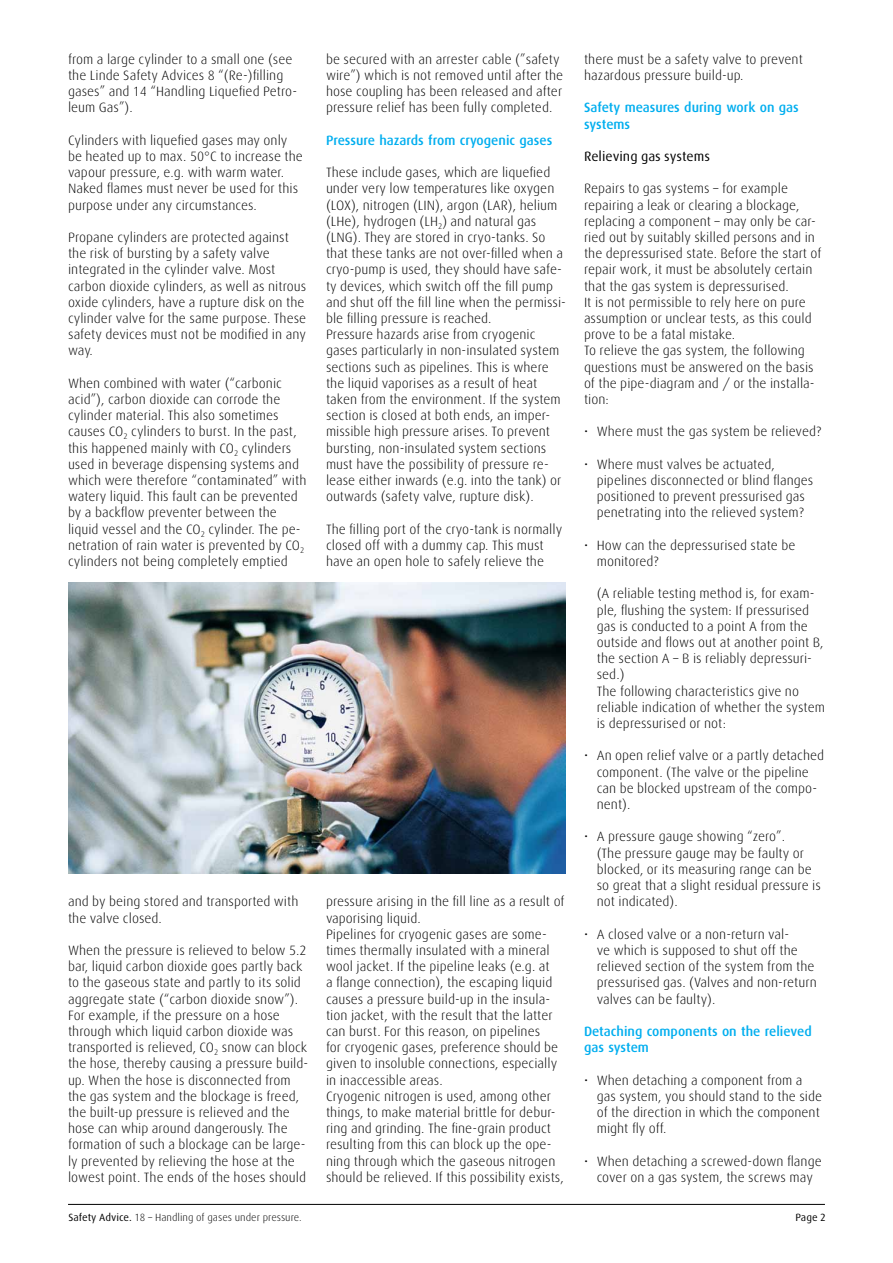
<style>
.page{position:relative;width:893px;height:1263px;background:#fff}
.page>*{position:absolute;margin:0;border:0;box-sizing:border-box;transform-origin:0 0}
.t1{font:300 13.5px/16.2px "Linde Dax";color:#000}
.t2{font:500 13.5px/16.2px "Linde Dax";color:#00aeef}
.t3{font:13.5px "Linde Dax";color:#000}
.t4{font:300 10.5px "Linde Dax";color:#000}
.t5{font:10.5px "Linde Dax";color:#000}
.s1{font-weight:400}
</style>
<div class="page">
<img style="left:68px;top:582px;width:498px;height:292px">
<hr style="left:68px;top:1204px;width:757px;height:1px;background:#000">
<p class="t1" style="left:68px;top:51px;width:231px">from a large cylinder to a small one (see the Linde Safety Advices 8 “(Re-)filling gases” and 14 “Handling Liquefied Petro&shy;leum Gas”).</p>
<p class="t1" style="left:68px;top:132px;width:236px">Cylinders with liquefied gases may only be heated up to max. 50°C to increase the vapour pressure, e.g. with warm water.<br>Naked flames must never be used for this purpose under any circumstances.</p>
<p class="t1" style="left:68px;top:229px;width:240px">Propane cylinders are protected against the risk of bursting by a safety valve integrated in the cylinder valve. Most carbon dioxide cylinders, as well as nitrous oxide cylinders, have a rupture disk on the cylinder valve for the same purpose. These safety devices must not be modified in any way.</p>
<p class="t1" style="left:68px;top:375px;width:240px">When combined with water (“carbonic acid”), carbon dioxide can corrode the cylinder material. This also sometimes causes CO<sub>2</sub> cylinders to burst. In the past, this happened mainly with CO<sub>2</sub> cylinders used in beverage dispensing systems and which were therefore “contaminated” with watery liquid. This fault can be prevented by a backflow preventer between the liquid vessel and the CO<sub>2</sub> cylinder. The pe&shy;netration of rain water is prevented by CO<sub>2 </sub>cylinders not being completely emptied</p>
<p class="t1" style="left:326px;top:51px;width:239px">be secured with an arrester cable (”safety wire”) which is not removed until after the hose coupling has been released and after pressure relief has been fully completed.</p>
<p class="t2" style="left:326px;top:132px;width:228px">Pressure hazards from cryogenic gases</p>
<p class="t1" style="left:326px;top:165px;width:241px">These include gases, which are liquefied under very low temperatures like oxygen (LOX), nitrogen (LIN), argon (LAR), helium (LHe), hydrogen (LH<sub>2</sub>) and natural gas (LNG). They are stored in cryo-tanks. So that these tanks are not over-filled when a cryo-pump is used, they should have safe&shy;ty devices, which switch off the fill pump and shut off the fill line when the permissi&shy;ble filling pressure is reached.<br>Pressure hazards arise from cryogenic gases particularly in non-insulated system sections such as pipelines. This is where the liquid vaporises as a result of heat taken from the environment. If the system section is closed at both ends, an imper&shy;missible high pressure arises. To prevent bursting, non-insulated system sections must have the possibility of pressure re&shy;lease either inwards (e.g. into the tank) or outwards (safety valve, rupture disk).</p>
<p class="t1" style="left:326px;top:521px;width:238px">The filling port of the cryo-tank is normally closed off with a dummy cap. This must have an open hole to safely relieve the</p>
<p class="t1" style="left:68px;top:894px;width:232px">and by being stored and transported with the valve closed.</p>
<p class="t1" style="left:68px;top:942px;width:242px">When the pressure is relieved to below 5.2 bar, liquid carbon dioxide goes partly back to the gaseous state and partly to its solid aggregate state (“carbon dioxide snow”).<br>For example, if the pressure on a hose through which liquid carbon dioxide was transported is relieved, CO<sub>2</sub> snow can block the hose, thereby causing a pressure build&shy;up. When the hose is disconnected from the gas system and the blockage is freed, the built-up pressure is relieved and the hose can whip around dangerously. The formation of such a blockage can be large&shy;ly prevented by relieving the hose at the lowest point. The ends of the hoses should</p>
<p class="t1" style="left:326px;top:894px;width:240px">pressure arising in the fill line as a result of vaporising liquid.<br>Pipelines for cryogenic gases are some&shy;times thermally insulated with a mineral wool jacket. If the pipeline leaks (e.g. at<br>a flange connection), the escaping liquid causes a pressure build-up in the insula&shy;tion jacket, with the result that the latter can burst. For this reason, on pipelines<br>for cryogenic gases, preference should be given to insoluble connections, especially in inaccessible areas.<br>Cryogenic nitrogen is used, among other things, to make material brittle for debur&shy;ring and grinding. The fine-grain product resulting from this can block up the ope&shy;ning through which the gaseous nitrogen should be relieved. If this possibility exists,</p>
<p class="t1" style="left:584px;top:51px;width:220px">there must be a safety valve to prevent hazardous pressure build-up.</p>
<p class="t2" style="left:584px;top:100px;width:216px">Safety measures during work on gas systems</p>
<p class="t3" style="left:584px;top:149px;width:128px">Relieving gas systems</p>
<p class="t1" style="left:584px;top:181px;width:239px">Repairs to gas systems – for example repairing a leak or clearing a blockage, replacing a component – may only be car&shy;ried out by suitably skilled persons and in the depressurised state. Before the start of repair work, it must be absolutely certain that the gas system is depressurised.<br>It is not permissible to rely here on pure assumption or unclear tests, as this could prove to be a fatal mistake.<br>To relieve the gas system, the following questions must be answered on the basis of the pipe-diagram and / or the installa&shy;tion:</p>
<p class="t1" style="left:584px;top:424px;width:239px">• Where must the gas system be relieved?</p>
<p class="t1" style="left:597px;top:456px;width:218px;text-indent:-13px">• Where must valves be actuated, pipelines disconnected or blind flanges positioned to prevent pressurised gas penetrating into the relieved system?</p>
<p class="t1" style="left:597px;top:537px;width:200px;text-indent:-13px">• How can the depressurised state be monitored?</p>
<p class="t1" style="left:597px;top:586px;width:230px">(A reliable testing method is, for exam&shy;ple, flushing the system: If pressurised gas is conducted to a point A from the outside and flows out at another point B, the section A – B is reliably depressuri&shy;sed.)<br>The following characteristics give no reliable indication of whether the system is depressurised or not:</p>
<p class="t1" style="left:597px;top:748px;width:229px;text-indent:-13px">• An open relief valve or a partly detached component. (The valve or the pipeline can be blocked upstream of the compo&shy;nent).</p>
<p class="t1" style="left:597px;top:829px;width:226px;text-indent:-13px">• A pressure gauge showing “zero”.<br>(The pressure gauge may be faulty or blocked, or its measuring range can be so great that a slight residual pressure is not indicated).</p>
<p class="t1" style="left:597px;top:926px;width:222px;text-indent:-13px">• A closed valve or a non-return val-<br>ve which is supposed to shut off the relieved section of the system from the pressurised gas. (Valves and non-return valves can be faulty).</p>
<p class="t2" style="left:584px;top:1023px;width:229px">Detaching components on the relieved gas system</p>
<p class="t1" style="left:597px;top:1072px;width:227px;text-indent:-13px">• When detaching a component from a gas system, you should stand to the side of the direction in which the component might fly off.</p>
<p class="t1" style="left:584px;top:1153px;width:239px;text-align:center">• When detaching a screwed-down flange cover on a gas system, the screws may</p>
<p class="t4" style="left:68px;top:1212px;width:235px"><span class="s1">Safety Advice.</span> 18 – Handling of gases under pressure.</p>
<p class="t5" style="left:795px;top:1212px;width:32px">Page 2</p>
</div>
